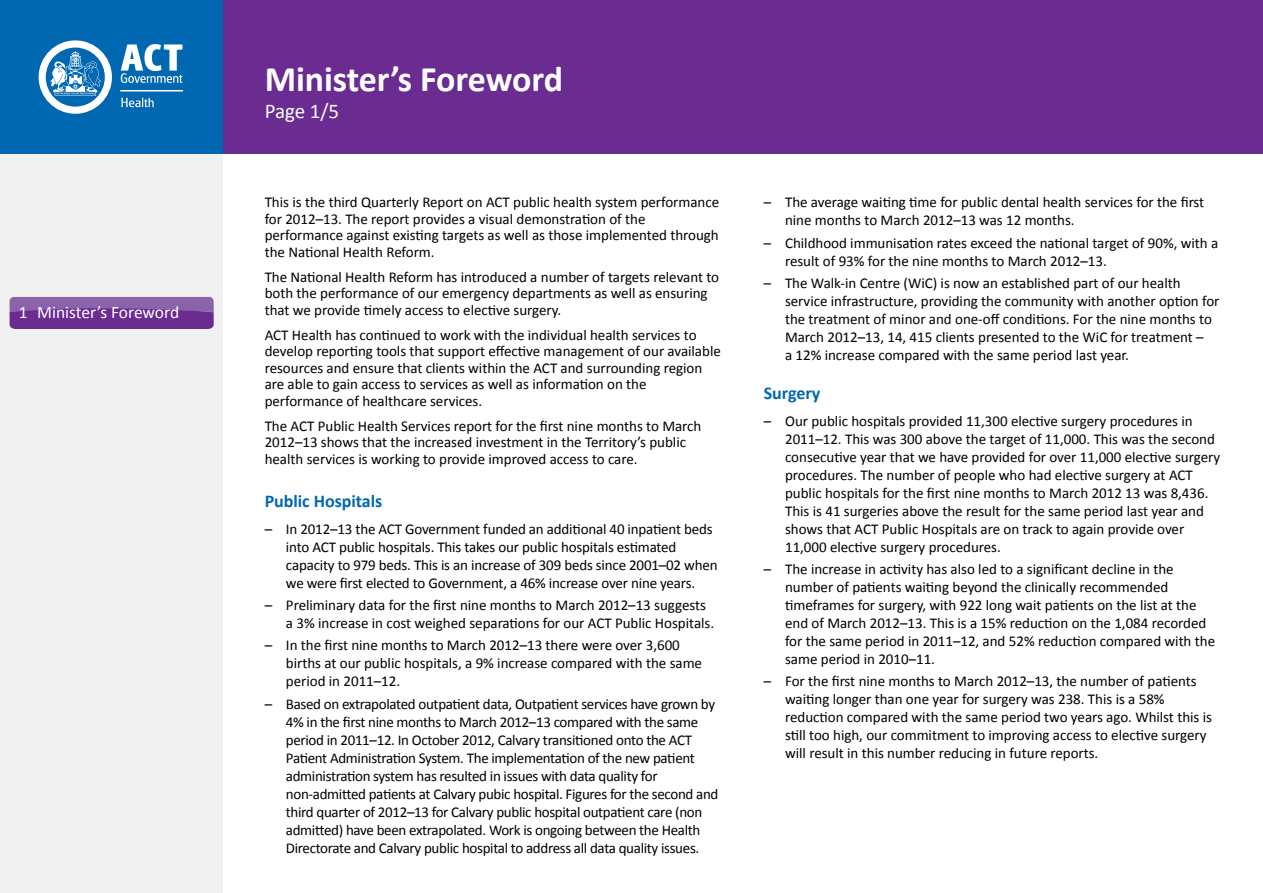
<style>
.page{position:relative;width:1263px;height:893px;background:#fff}
.page>*{position:absolute;margin:0;border:0;box-sizing:border-box;transform-origin:0 0}
.t1{font:700 36px "Calibri";letter-spacing:-.005em;color:#fff}
.t2{font:21px "Calibri";color:#fff}
.t3{font:700 18px "Calibri";letter-spacing:-.005em;color:#0067b1}
.t4{font:17.4px "Calibri";letter-spacing:-.005em;color:#fff}
.t5{font:15px/18px "Calibri";color:#000}
.t6{font:15px/18px "Calibri";letter-spacing:-.02em;color:#000}
</style>
<div class="page">
<div style="left:0;top:0;width:223px;height:893px;background:#f1f1f2"></div>
<div style="left:0;top:0;width:223px;height:154px;background:#0067b1"></div>
<svg style="left:39px;top:40px;width:73px;height:74px"></svg>
<hr style="left:121px;top:90px;width:61px;height:1px;background:#fff">
<svg style="left:121px;top:98px;width:33px;height:9px"></svg>
<svg style="left:121px;top:44px;width:61px;height:39px"></svg>
<svg style="left:10px;top:297px;width:204px;height:32px;background:#77429b"></svg>
<div style="left:223px;top:0;width:1040px;height:154px;background:#6a2c91"></div>
<p class="t4" style="left:19px;top:301px;width:162px">1 Minister’s Foreword</p>
<h1 class="t1" style="left:265px;top:57px;width:300px">Minister’s Foreword</h1>
<h2 class="t2" style="left:265px;top:98px;width:76px">Page 1/5</h2>
<p class="t5" style="left:265px;top:193px;width:456px;line-height:16.5px">This is the third Quarterly Report on ACT public health system performance for 2012–13. The report provides a visual demonstration of the performance against existing targets as well as those implemented through the National Health Reform.</p>
<p class="t5" style="left:265px;top:268px;width:456px;line-height:16.5px">The National Health Reform has introduced a number of targets relevant to both the performance of our emergency departments as well as ensuring that we provide timely access to elective surgery.</p>
<p class="t5" style="left:265px;top:326px;width:458px;line-height:16.5px">ACT Health has continued to work with the individual health services to develop reporting tools that support effective management of our available resources and ensure that clients within the ACT and surrounding region are able to gain access to services as well as information on the performance of healthcare services.</p>
<p class="t5" style="left:265px;top:417px;width:438px;line-height:16.5px">The ACT Public Health Services report for the first nine months to March<br>2012–13 shows that the increased investment in the Territory’s public health services is working to provide improved access to care.</p>
<p class="t3" style="left:265px;top:490px;width:119px">Public Hospitals</p>
<p class="t5" style="left:286px;top:519px;width:433px;text-indent:-21px">– In 2012–13 the ACT Government funded an additional 40 inpatient beds into ACT public hospitals. This takes our public hospitals estimated capacity to 979 beds. This is an increase of 309 beds since 2001–02 when we were first elected to Government, a 46% increase over nine years.</p>
<p class="t5" style="left:286px;top:595px;width:430px;text-indent:-21px">– Preliminary data for the first nine months to March 2012–13 suggests a 3% increase in cost weighed separations for our ACT Public Hospitals.</p>
<p class="t5" style="left:286px;top:636px;width:418px;text-indent:-21px">– In the first nine months to March 2012–13 there were over 3,600 births at our public hospitals, a 9% increase compared with the same period in 2011–12.</p>
<p class="t6" style="left:286px;top:694px;width:434px;text-indent:-21px">– Based on extrapolated outpatient data, Outpatient services have grown by 4% in the first nine months to March 2012–13 compared with the same period in 2011–12. In October 2012, Calvary transitioned onto the ACT Patient Administration System. The implementation of the new patient administration system has resulted in issues with data quality for non-admitted patients at Calvary pubic hospital. Figures for the second and third quarter of 2012–13 for Calvary public hospital outpatient care (non admitted) have been extrapolated. Work is ongoing between the Health Directorate and Calvary public hospital to address all data quality issues.</p>
<p class="t5" style="left:785px;top:193px;width:421px;text-indent:-21px">– The average waiting time for public dental health services for the first nine months to March 2012–13 was 12 months.</p>
<p class="t5" style="left:785px;top:233px;width:435px;text-indent:-21px">– Childhood immunisation rates exceed the national target of 90%, with a result of 93% for the nine months to March 2012–13.</p>
<p class="t5" style="left:785px;top:273px;width:436px;text-indent:-21px">– The Walk-in Centre (WiC) is now an established part of our health service infrastructure, providing the community with another option for the treatment of minor and one-off conditions. For the nine months to March 2012–13, 14, 415 clients presented to the WiC for treatment –<br>a 12% increase compared with the same period last year.</p>
<p class="t3" style="left:764px;top:382px;width:58px">Surgery</p>
<p class="t5" style="left:785px;top:411px;width:437px;text-indent:-21px">– Our public hospitals provided 11,300 elective surgery procedures in 2011–12. This was 300 above the target of 11,000. This was the second consecutive year that we have provided for over 11,000 elective surgery procedures. The number of people who had elective surgery at ACT public hospitals for the first nine months to March 2012 13 was 8,436.<br>This is 41 surgeries above the result for the same period last year and shows that ACT Public Hospitals are on track to again provide over 11,000 elective surgery procedures.</p>
<p class="t5" style="left:785px;top:559px;width:432px;text-indent:-21px">– The increase in activity has also led to a significant decline in the number of patients waiting beyond the clinically recommended timeframes for surgery, with 922 long wait patients on the list at the end of March 2012–13. This is a 15% reduction on the 1,084 recorded for the same period in 2011–12, and 52% reduction compared with the same period in 2010–11.</p>
<p class="t5" style="left:785px;top:671px;width:428px;text-indent:-21px">– For the first nine months to March 2012–13, the number of patients waiting longer than one year for surgery was 238. This is a 58% reduction compared with the same period two years ago. Whilst this is still too high, our commitment to improving access to elective surgery will result in this number reducing in future reports.</p>
</div>
